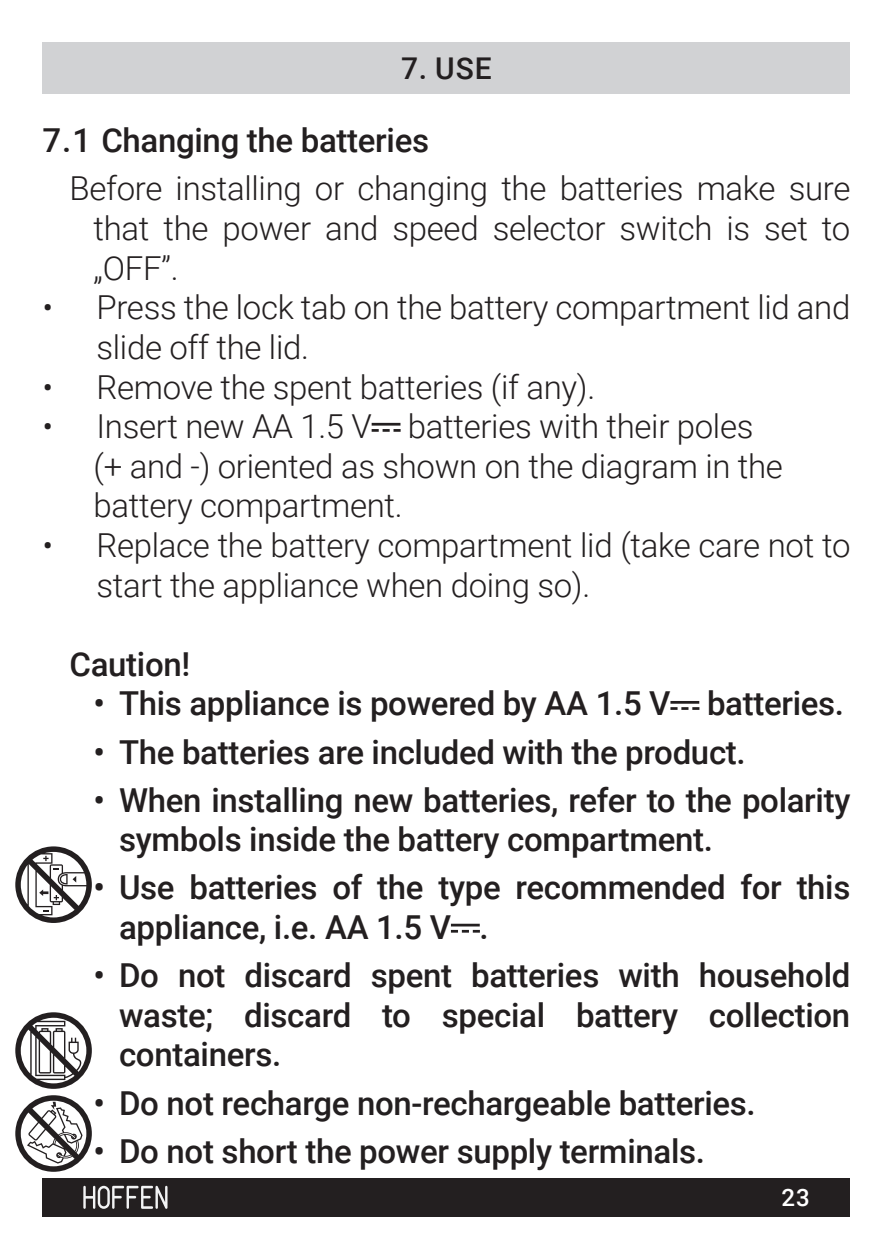
<style>
.page{position:relative;width:893px;height:1259px;background:#fff}
.page>*{position:absolute;margin:0;border:0;box-sizing:border-box;transform-origin:0 0}
.t1{font:500 33px/39.6px "Roboto";letter-spacing:-.01em;color:#231f20}
._1__lista_kopia{font:300 33px/39.6px "Roboto";letter-spacing:-.01em;color:#231f20}
.TYTULY_ROZDZIALOW{font:500 30px "Roboto";color:#231f20}
.t2{font:500 24px "Roboto";color:#fff}
</style>
<div class="page">
<div style="left:43px;top:1178px;width:807px;height:38px;background:#231f20"></div>
<svg style="left:83px;top:1185px;width:85px;height:23px"></svg>
<svg style="left:372px;top:429px;width:29px;height:3px"></svg>
<hr style="left:372px;top:423px;width:28px;height:2px;background:#231f20">
<svg style="left:670px;top:707px;width:29px;height:3px"></svg>
<hr style="left:670px;top:701px;width:29px;height:2px;background:#231f20">
<svg style="left:451px;top:930px;width:29px;height:2px"></svg>
<hr style="left:451px;top:923px;width:29px;height:3px;background:#231f20">
<div style="left:43px;top:43px;width:807px;height:51px;background:#d1d2d4"></div>
<svg style="left:15px;top:846px;width:77px;height:77px"></svg>
<svg style="left:15px;top:1012px;width:77px;height:77px"></svg>
<svg style="left:15px;top:1095px;width:77px;height:76px"></svg>
<p class="TYTULY_ROZDZIALOW" style="left:401px;top:48px;width:92px">7. USE</p>
<p class="t1" style="left:43px;top:120px;width:388px">7.1 Changing the batteries</p>
<p class="_1__lista_kopia" style="left:94px;top:168px;width:758px;text-align:justify;text-indent:-24px">Before installing or changing the batteries make sure that the power and speed selector switch is set to „OFF”.</p>
<p class="_1__lista_kopia" style="left:97px;top:286px;width:755px;text-indent:-54px">• Press the lock tab on the battery compartment lid and slide off the lid.</p>
<p class="_1__lista_kopia" style="left:43px;top:366px;width:554px">• Remove the spent batteries (if any).</p>
<p class="_1__lista_kopia" style="left:43px;top:405px;width:712px">• Insert new AA 1.5 V batteries with their poles</p>
<p class="_1__lista_kopia" style="left:94px;top:445px;width:691px">(+ and -) oriented as shown on the diagram in the battery compartment.</p>
<p class="_1__lista_kopia" style="left:97px;top:524px;width:755px;text-indent:-54px">• Replace the battery compartment lid (take care not to start the appliance when doing so).</p>
<p class="t1" style="left:70px;top:643px;width:122px">Caution!</p>
<p class="t1" style="left:94px;top:682px;width:752px">• This appliance is powered by AA 1.5 V batteries.</p>
<p class="t1" style="left:94px;top:731px;width:654px">• The batteries are included with the product.</p>
<p class="t1" style="left:119px;top:779px;width:733px;text-indent:-26px">• When installing new batteries, refer to the polarity symbols inside the battery compartment.</p>
<p class="t1" style="left:119px;top:866px;width:733px;text-indent:-26px">• Use batteries of the type recommended for this appliance, i.e. AA 1.5 V .</p>
<p class="t1" style="left:119px;top:954px;width:733px;text-align:justify;text-indent:-26px">• Do not discard spent batteries with household waste; discard to special battery collection containers.</p>
<p class="t1" style="left:94px;top:1081px;width:664px">• Do not recharge non-rechargeable batteries.</p>
<p class="t1" style="left:94px;top:1129px;width:613px">• Do not short the power supply terminals.</p>
<p class="t2" style="left:782px;top:1180px;width:29px">23</p>
</div>
